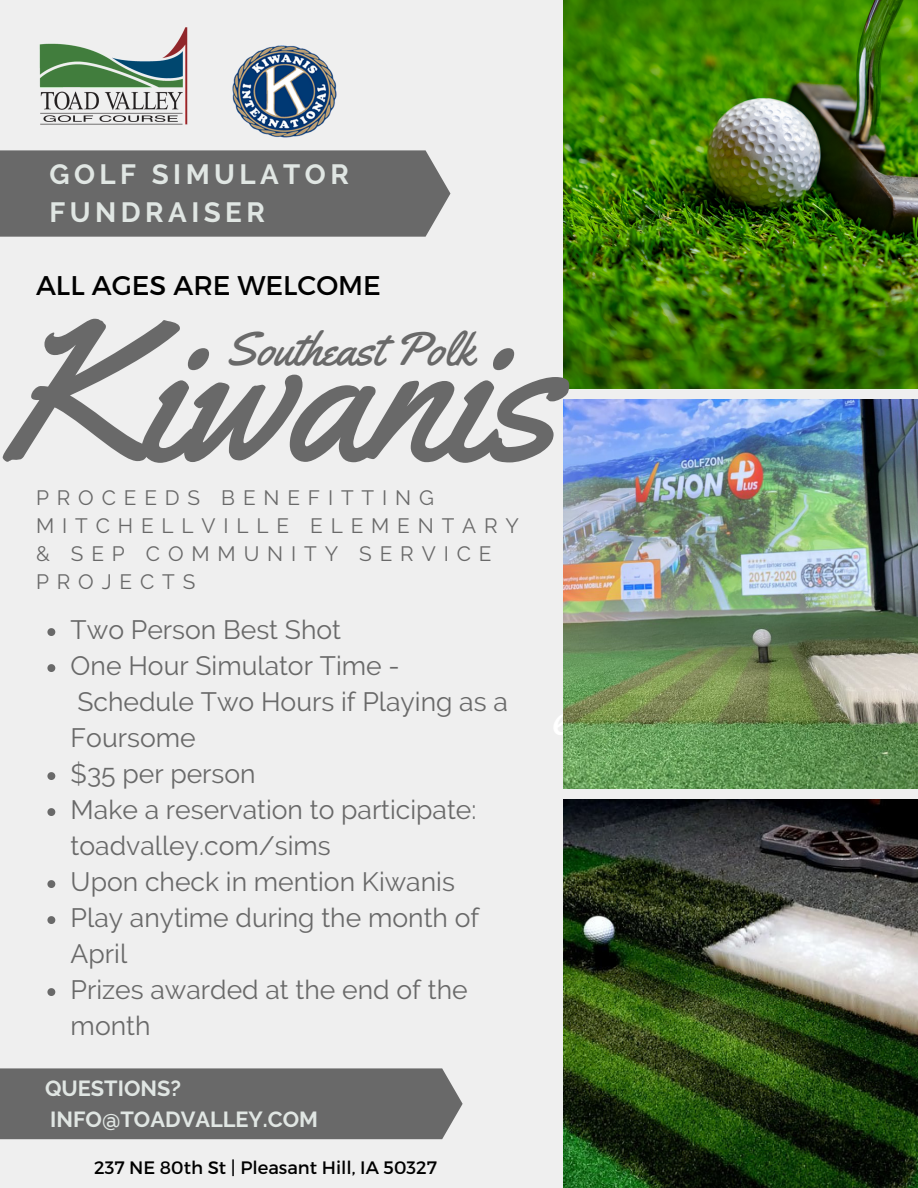
<style>
.page{position:relative;width:918px;height:1188px;background:#efefef}
.page>*{position:absolute;margin:0;border:0;box-sizing:border-box;transform-origin:0 0}
.t1{font:196.35px "Yellowtail";color:#696969}
.t2{font:47.25px "Yellowtail";color:#696969}
.t3{font:700 27.75px/38.1px "Raleway";letter-spacing:.16em;color:#e0e6e3}
.t4{font:27px "Montserrat";color:#000}
.t5{font:26.55px/36px "Raleway";color:#696969}
.t6{font:700 21.75px/30.3px "Raleway";color:#e0e6e3}
.t7{font:20.7px/28.2px "Raleway";letter-spacing:.38em;color:#696969}
.t8{font:18px "Montserrat";color:#000}
</style>
<div class="page">
<div style="left:0;top:150px;width:450px;height:87px;background:#696969"></div>
<img style="left:563px;top:0;width:355px;height:388px">
<img style="left:563px;top:399px;width:355px;height:390px">
<img style="left:563px;top:800px;width:355px;height:388px">
<div style="left:0;top:1068px;width:463px;height:71px;background:#696969"></div>
<img style="left:39px;top:27px;width:149px;height:98px">
<img style="left:214px;top:45px;width:136px;height:116px">
<svg style="left:47px;top:628px;width:8px;height:8px"></svg>
<svg style="left:47px;top:664px;width:8px;height:8px"></svg>
<svg style="left:47px;top:772px;width:8px;height:8px"></svg>
<svg style="left:47px;top:808px;width:8px;height:8px"></svg>
<svg style="left:47px;top:880px;width:8px;height:8px"></svg>
<svg style="left:47px;top:916px;width:8px;height:8px"></svg>
<svg style="left:47px;top:988px;width:8px;height:8px"></svg>
<p class="t3" style="left:50px;top:155px;width:301px">GOLF SIMULATOR<br>FUNDRAISER</p>
<p class="t4" style="left:36px;top:268px;width:346px">ALL AGES ARE WELCOME</p>
<p class="t1" style="left:0;top:268px;width:559px">Kiwanis</p>
<p class="t2" style="left:225px;top:319px;width:250px">Southeast Polk</p>
<p class="t7" style="left:36px;top:484px;width:485px">PROCEEDS BENEFITTING<br>MITCHELLVILLE ELEMENTARY &amp; SEP COMMUNITY SERVICE<br>PROJECTS</p>
<p class="t5" style="left:71px;top:612px;width:272px">Two Person Best Shot</p>
<p class="t5" style="left:71px;top:648px;width:439px">One Hour Simulator Time -<br>Schedule Two Hours if Playing as a<br>Foursome</p>
<p class="t5" style="left:71px;top:756px;width:187px">$35 per person</p>
<p class="t5" style="left:71px;top:792px;width:407px">Make a reservation to participate: toadvalley.com/sims</p>
<p class="t5" style="left:71px;top:864px;width:386px">Upon check in mention Kiwanis</p>
<p class="t5" style="left:71px;top:900px;width:410px">Play anytime during the month of<br>April</p>
<p class="t5" style="left:71px;top:972px;width:399px">Prizes awarded at the end of the month</p>
<p class="t6" style="left:45px;top:1074px;width:275px">QUESTIONS?<br>INFO@TOADVALLEY.COM</p>
<p class="t8" style="left:94px;top:1155px;width:344px">237 NE 80th St | Pleasant Hill, IA 50327</p>
</div>
